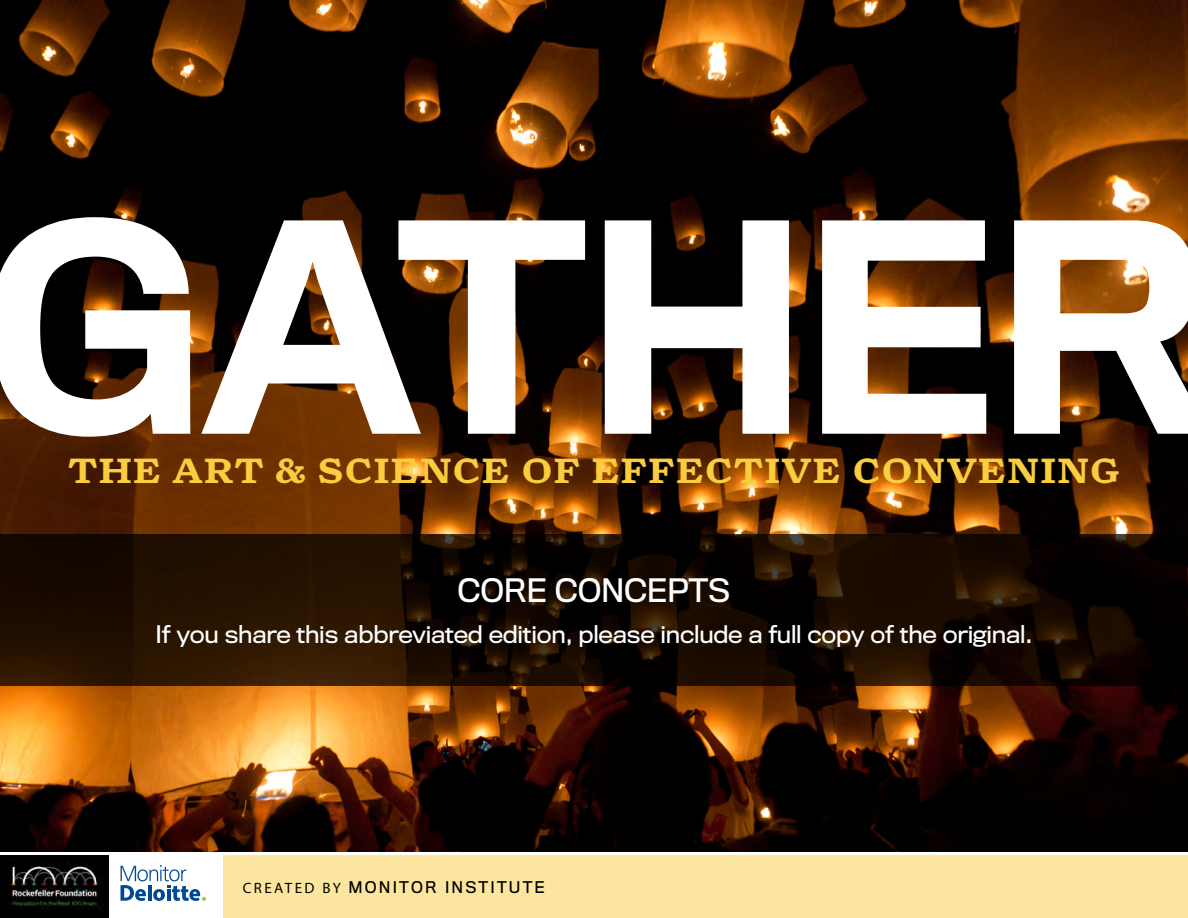
<style>
.page{position:relative;width:1188px;height:918px;background:#fff}
.page>*{position:absolute;margin:0;border:0;box-sizing:border-box;transform-origin:0 0}
.t1{font:500 270px "Titling Gothic FB Normal";letter-spacing:-.015em;color:#fff}
.t2{font:500 43.5px "Turnip";letter-spacing:.03em;color:#facd3e}
.t3{font:30px "Titling Gothic FB Normal";letter-spacing:-.01em;color:#fff}
.t4{font:22.5px "Titling Gothic FB Normal";letter-spacing:-.01em;color:#fff}
.t5{font:15px "Titling Gothic FB Normal";letter-spacing:.145em;color:#000}
.s1{font-family:"Myriad Pro"}
</style>
<div class="page">
<img style="left:0;top:0;width:1188px;height:852px">
<div style="left:224px;top:855px;width:964px;height:63px;background:#fce69f"></div>
<div style="left:0;top:855px;width:109px;height:63px;background:#000"></div>
<img style="left:11px;top:865px;width:91px;height:42px">
<svg style="left:120px;top:865px;width:86px;height:36px"></svg>
<svg style="left:1px;top:535px;width:1186px;height:151px;background:#190b00"></svg>
<h1 class="t1" style="left:-17px;top:175px;width:1232px">GATHER</h1>
<h2 class="t2" style="left:68px;top:440px;width:1053px">the art &amp; science of effective convening</h2>
<h3 class="t3" style="left:457px;top:573px;width:275px">CORE CONCEPTS</h3>
<p class="t4" style="left:156px;top:621px;width:878px">If you share this abbreviated edition, please include a full copy of the original.</p>
<p class="t5" style="left:243px;top:878px;width:304px"><span class="s1">CREATED by</span> MONITOR INSTITUTE</p>
</div>
